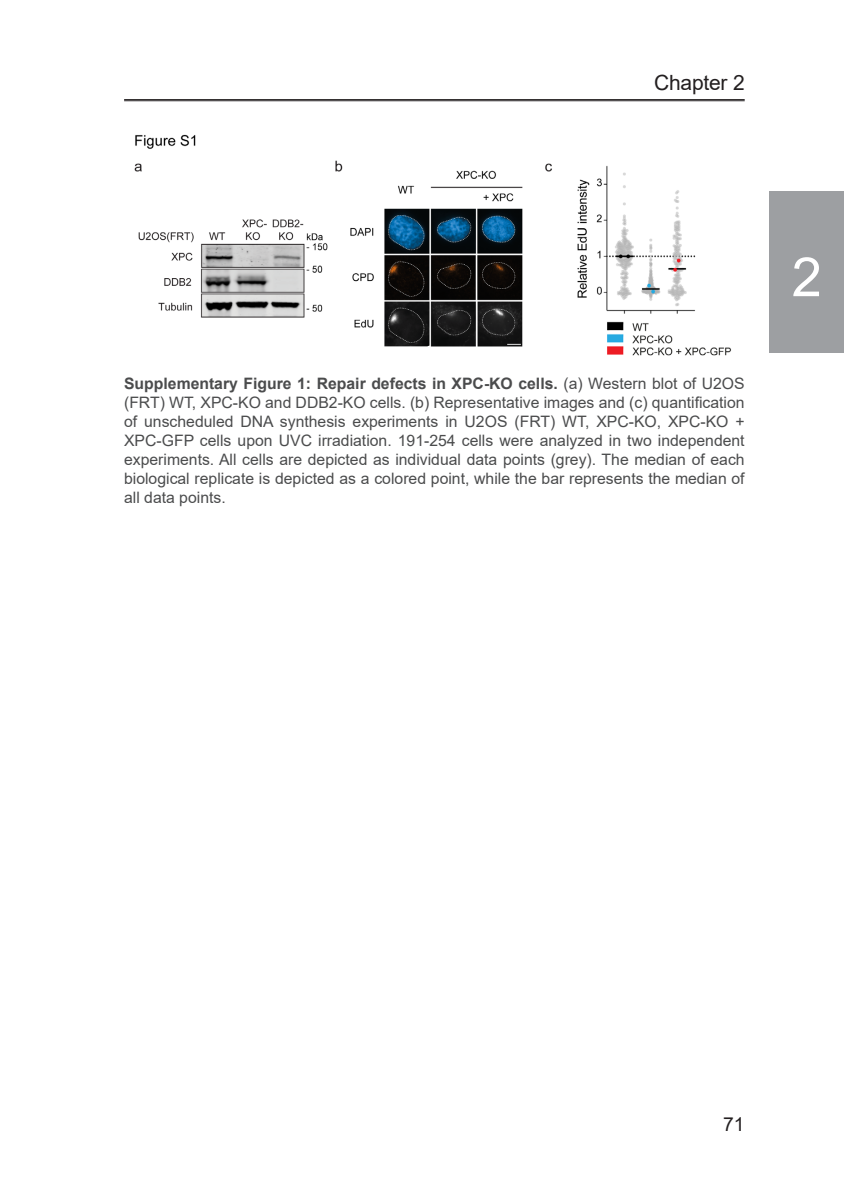
<style>
.page{position:relative;width:844px;height:1191px;background:#fff}
.page>*{position:absolute;margin:0;border:0;box-sizing:border-box;transform-origin:0 0}
.t1{font:54.25px "Arial";color:#fff}
.t2{font:21px "Arial";letter-spacing:-.01em;color:#231f20}
.t3{font:19.25px "Arial";color:#231f20}
.t4{font:15.75px/18.9px "Arial";color:#4b4c4d;text-align:justify}
.s1{font-weight:700}
</style>
<div class="page">
<hr style="left:124px;top:99px;width:620px;height:1px;background:#231f20">
<hr style="left:124px;top:100px;width:620px;height:1px;background:#231f20">
<div style="left:769px;top:191px;width:74px;height:162px;background:#9d9fa2"></div>
<img style="left:134px;top:134px;width:597px;height:222px">
<h2 class="t2" style="left:654px;top:68px;width:92px">Chapter 2</h2>
<p class="t4" style="left:124px;top:374px;width:622px"><span class="s1">Supplementary Figure 1: Repair defects in XPC-KO cells.</span> (a) Western blot of U2OS (FRT) WT, XPC-KO and DDB2-KO cells. (b) Representative images and (c) quantification of unscheduled DNA synthesis experiments in U2OS (FRT) WT, XPC-KO, XPC-KO + XPC-GFP cells upon UVC irradiation. 191-254 cells were analyzed in two independent experiments. All cells are depicted as individual data points (grey). The median of each biological replicate is depicted as a colored point, while the bar represents the median of all data points.</p>
<h1 class="t1" style="left:791px;top:240px;width:32px">2</h1>
<p class="t3" style="left:723px;top:1110px;width:23px">71</p>
</div>
